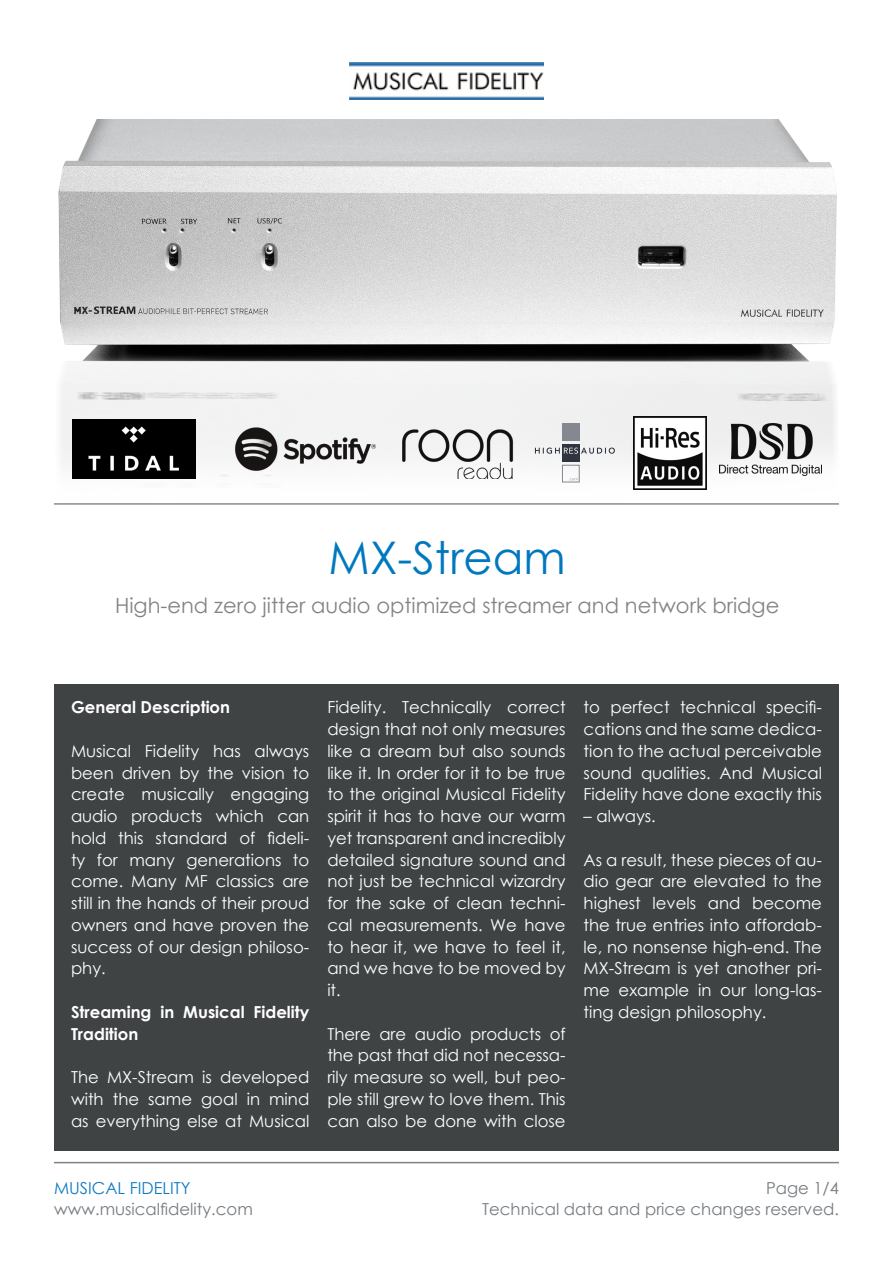
<style>
.page{position:relative;width:893px;height:1263px;background:#fff}
.page>*{position:absolute;margin:0;border:0;box-sizing:border-box;transform-origin:0 0}
.t1{font:45px "Century Gothic";color:#0078be}
.t2{font:21px "Century Gothic";color:#818386}
.t3{font:16.5px/21.8px "Century Gothic";color:#fff;text-align:justify}
.t4{font:16.5px/21px "Century Gothic";color:#767c81;text-align:right}
.t5{font:700 16.5px/21.8px "Century Gothic";color:#fff}
.t6{font:16.5px "Century Gothic";color:#107bc1}
</style>
<div class="page">
<hr style="left:54px;top:1162px;width:785px;height:1px;background:#818386">
<img style="left:350px;top:63px;width:193px;height:37px">
<hr style="left:54px;top:503px;width:785px;height:2px;background:#8c8b8d">
<div style="left:54px;top:684px;width:785px;height:466px;background:#404344"></div>
<img style="left:55px;top:119px;width:784px;height:386px">
<img style="left:401px;top:427px;width:114px;height:52px">
<img style="left:719px;top:423px;width:103px;height:52px">
<img style="left:634px;top:416px;width:73px;height:73px">
<img style="left:73px;top:420px;width:122px;height:59px">
<div style="left:562px;top:444px;width:17px;height:18px;background:#30343e"></div>
<div style="left:562px;top:424px;width:17px;height:17px;background:#858890"></div>
<div style="left:562px;top:465px;width:17px;height:17px;border:1px solid #858890"></div>
<svg style="left:569px;top:478px;width:8px;height:2px"></svg>
<svg style="left:535px;top:447px;width:80px;height:7px"></svg>
<img style="left:234px;top:428px;width:142px;height:42px">
<p class="t1" style="left:329px;top:526px;width:239px">MX-Stream</p>
<p class="t2" style="left:115px;top:591px;width:666px">High-end zero jitter audio optimized streamer and network bridge</p>
<p class="t5" style="left:71px;top:696px;width:161px">General Description</p>
<p class="t3" style="left:71px;top:740px;width:240px">Musical Fidelity has always been driven by the vision to create musically engaging audio products which can hold this standard of fideli&shy;ty for many generations to come. Many MF classics are still in the hands of their proud owners and have proven the success of our design philoso&shy;phy.</p>
<p class="t5" style="left:71px;top:1000px;width:240px">Streaming in Musical Fidelity<br>Tradition</p>
<p class="t3" style="left:71px;top:1066px;width:240px">The MX-Stream is developed with the same goal in mind as everything else at Musical</p>
<p class="t3" style="left:327px;top:696px;width:240px">Fidelity. Technically correct design that not only measures like a dream but also sounds like it. In order for it to be true to the original Musical Fidelity spirit it has to have our warm yet transparent and incredibly detailed signature sound and not just be technical wizardry for the sake of clean techni&shy;cal measurements. We have to hear it, we have to feel it, and we have to be moved by it.</p>
<p class="t3" style="left:327px;top:1022px;width:240px">There are audio products of the past that did not necessa&shy;rily measure so well, but peo&shy;ple still grew to love them. This can also be done with close</p>
<p class="t3" style="left:584px;top:696px;width:240px">to perfect technical specifi&shy;cations and the same dedica&shy;tion to the actual perceivable sound qualities. And Musical Fidelity have done exactly this</p>
<p class="t3" style="left:584px;top:805px;width:74px">– always.</p>
<p class="t3" style="left:584px;top:848px;width:240px">As a result, these pieces of au&shy;dio gear are elevated to the highest levels and become the true entries into affordab&shy;le, no nonsense high-end. The MX-Stream is yet another pri&shy;me example in our long-las&shy;ting design philosophy.</p>
<p class="t6" style="left:54px;top:1176px;width:138px">MUSICAL FIDELITY</p>
<p class="t4" style="left:54px;top:1198px;width:200px">www.musicalfidelity.com</p>
<p class="t4" style="left:482px;top:1177px;width:358px">Page 1/4<br>Technical data and price changes reserved.</p>
</div>
